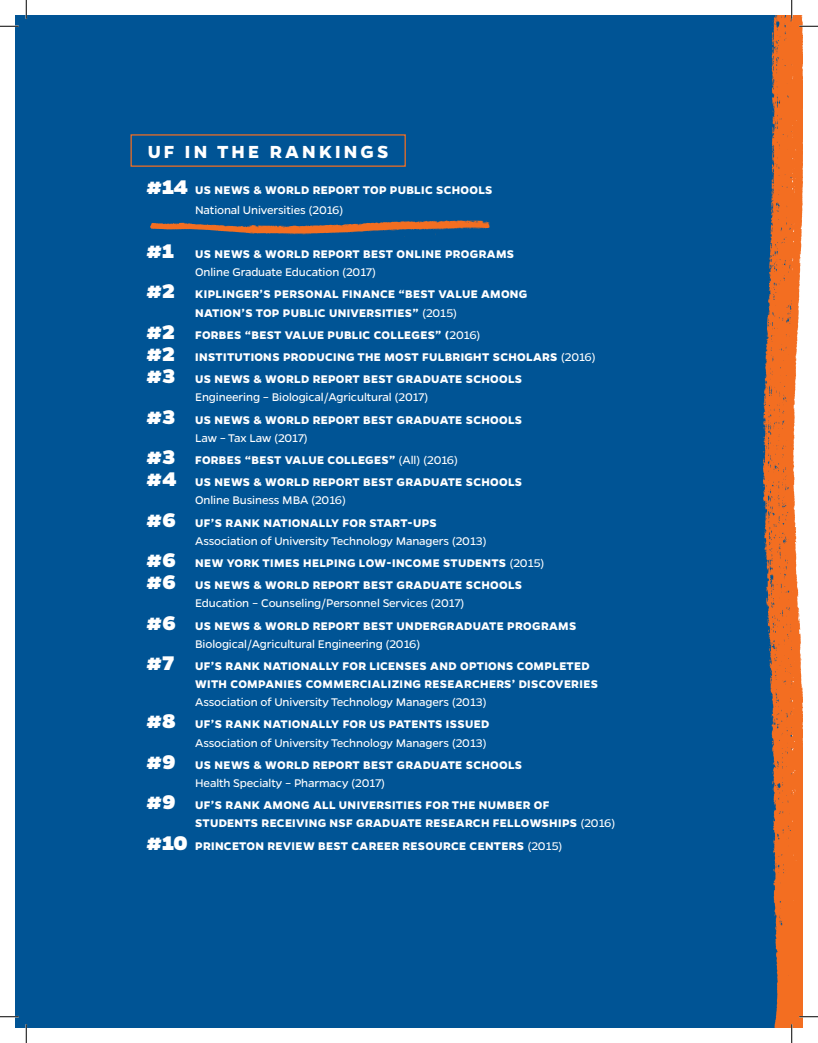
<style>
.page{position:relative;width:818px;height:1043px;background:#fff}
.page>*{position:absolute;margin:0;border:0;box-sizing:border-box;transform-origin:0 0}
.Boxed_Gentona_Headli{font:700 19.75px "Gentona";letter-spacing:.16em;color:#fff}
.Gentona_Callout{font:700 12.62px/18.1px "Gentona";letter-spacing:.025em;color:#fff}
.Gentona_Callout-2{font:12.62px/18.1px "Gentona";letter-spacing:-.01em;color:#fff}
.s1{font-weight:800;font-size:22.38px}
.s2{font-weight:400}
.s3{font-weight:700}
</style>
<div class="page">
<div style="left:15px;top:15px;width:776px;height:1013px;background:#005495"></div>
<img style="left:763px;top:15px;width:39px;height:1013px">
<div style="left:130px;top:134px;width:276px;height:33px;border:1px solid #f36e21"></div>
<img style="left:151px;top:220px;width:339px;height:17px">
<svg style="left:0;top:25px;width:19px;height:2px"></svg>
<svg style="left:799px;top:25px;width:19px;height:2px"></svg>
<svg style="left:0;top:1015px;width:19px;height:2px"></svg>
<svg style="left:799px;top:1015px;width:19px;height:2px"></svg>
<svg style="left:25px;top:0;width:2px;height:19px"></svg>
<svg style="left:25px;top:1024px;width:2px;height:18px"></svg>
<svg style="left:790px;top:0;width:2px;height:19px"></svg>
<svg style="left:790px;top:1024px;width:2px;height:18px"></svg>
<p class="Boxed_Gentona_Headli" style="left:148px;top:140px;width:242px">UF IN THE RANKINGS</p>
<p class="Gentona_Callout" style="left:146px;top:181px;width:348px"><span class="s1">#14</span> US NEWS &amp; WORLD REPORT TOP PUBLIC SCHOOLS</p>
<p class="Gentona_Callout-2" style="left:195px;top:201px;width:150px">National Universities (2016)</p>
<p class="Gentona_Callout" style="left:195px;top:245px;width:320px;text-indent:-49px"><span class="s1">#1</span> US NEWS &amp; WORLD REPORT BEST ONLINE PROGRAMS<br><span class="s2">Online Graduate Education (2017)</span></p>
<p class="Gentona_Callout" style="left:195px;top:285px;width:333px;text-indent:-49px"><span class="s1">#2</span> KIPLINGER’S PERSONAL FINANCE “BEST VALUE AMONG<br>NATION’S TOP PUBLIC UNIVERSITIES” <span class="s2">(2015)</span></p>
<p class="Gentona_Callout" style="left:146px;top:325px;width:335px"><span class="s1">#2</span> FORBES “BEST VALUE PUBLIC COLLEGES” (<span class="s2">2016)</span></p>
<p class="Gentona_Callout" style="left:146px;top:348px;width:451px"><span class="s1">#2</span> INSTITUTIONS PRODUCING THE MOST FULBRIGHT SCHOLARS <span class="s2">(2016)</span></p>
<p class="Gentona_Callout-2" style="left:195px;top:370px;width:328px;text-indent:-49px"><span class="s1">#3</span> <span class="s3">US NEWS &amp; WORLD REPORT BEST GRADUATE SCHOOLS<br></span>Engineering – Biological/Agricultural (2017)</p>
<p class="Gentona_Callout" style="left:195px;top:410px;width:328px;text-indent:-49px"><span class="s1">#3</span> US NEWS &amp; WORLD REPORT BEST GRADUATE SCHOOLS<br><span class="s2">Law – Tax Law (2017)</span></p>
<p class="Gentona_Callout" style="left:146px;top:451px;width:313px"><span class="s1">#3</span> FORBES “BEST VALUE COLLEGES” <span class="s2">(All) (2016)</span></p>
<p class="Gentona_Callout" style="left:195px;top:473px;width:328px;text-indent:-49px"><span class="s1">#4</span> US NEWS &amp; WORLD REPORT BEST GRADUATE SCHOOLS<br><span class="s2">Online Business MBA (2016)</span></p>
<p class="Gentona_Callout-2" style="left:195px;top:513px;width:293px;text-indent:-49px"><span class="s1">#6</span> <span class="s3">UF’S RANK NATIONALLY FOR START-UPS<br></span>Association of University Technology Managers (2013)</p>
<p class="Gentona_Callout" style="left:146px;top:553px;width:400px"><span class="s1">#6</span> NEW YORK TIMES HELPING LOW-INCOME STUDENTS <span class="s2">(2015)</span></p>
<p class="Gentona_Callout-2" style="left:195px;top:576px;width:328px;text-indent:-49px"><span class="s1">#6</span> <span class="s3">US NEWS &amp; WORLD REPORT BEST GRADUATE SCHOOLS<br></span>Education – Counseling/Personnel Services (2017)</p>
<p class="Gentona_Callout" style="left:195px;top:616px;width:383px;text-indent:-49px"><span class="s1">#6</span> US NEWS &amp; WORLD REPORT BEST UNDERGRADUATE PROGRAMS<br><span class="s2">Biological/Agricultural Engineering (2016)</span></p>
<p class="Gentona_Callout" style="left:195px;top:656px;width:404px;text-indent:-49px"><span class="s1">#7</span> UF’S RANK NATIONALLY FOR LICENSES AND OPTIONS COMPLETED<br>WITH COMPANIES COMMERCIALIZING RESEARCHERS’ DISCOVERIES<br><span class="s2">Association of University Technology Managers (2013)</span></p>
<p class="Gentona_Callout-2" style="left:146px;top:715px;width:344px;text-align:right"><span class="s1">#8</span> <span class="s3">UF’S RANK NATIONALLY FOR US PATENTS ISSUED<br></span>Association of University Technology Managers (2013)</p>
<p class="Gentona_Callout" style="left:195px;top:755px;width:328px;text-indent:-49px"><span class="s1">#9</span> US NEWS &amp; WORLD REPORT BEST GRADUATE SCHOOLS<br><span class="s2">Health Specialty – Pharmacy (2017)</span></p>
<p class="Gentona_Callout" style="left:195px;top:796px;width:421px;text-indent:-49px"><span class="s1">#9</span> UF’S RANK AMONG ALL UNIVERSITIES FOR THE NUMBER OF<br>STUDENTS RECEIVING NSF GRADUATE RESEARCH FELLOWSHIPS <span class="s2">(2016)</span></p>
<p class="Gentona_Callout" style="left:146px;top:836px;width:418px"><span class="s1">#10</span> PRINCETON REVIEW BEST CAREER RESOURCE CENTERS <span class="s2">(2015)</span></p>
</div>
